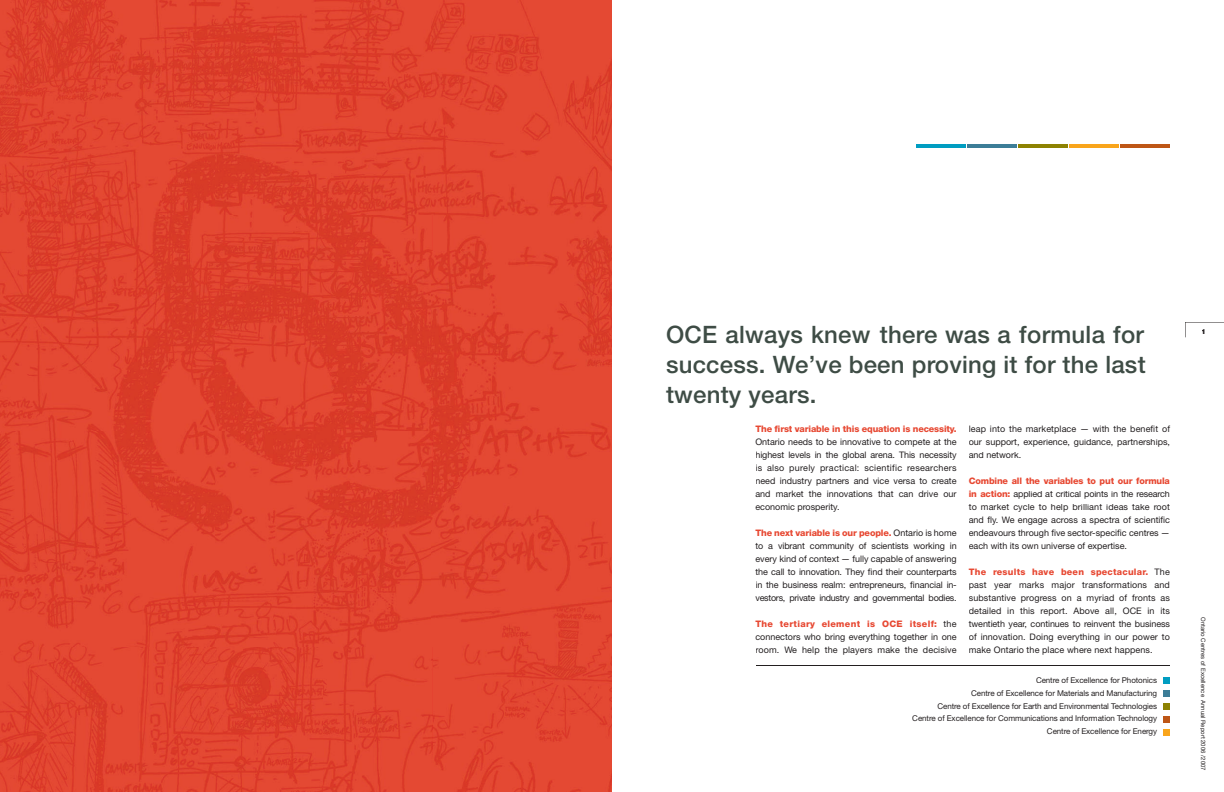
<style>
.page{position:relative;width:1224px;height:792px;background:#fff}
.page>*{position:absolute;margin:0;border:0;box-sizing:border-box;transform-origin:0 0}
.t1{font:500 24px/30px "Helvetica Neue";letter-spacing:.01em;color:#3e4c45}
.t2{font:9px/13px "Helvetica Neue";color:#231f20;text-align:justify}
.t3{font:800 9px "Helvetica Neue";letter-spacing:-.015em;color:#e74832}
.t4{font:8px/12.9px "Helvetica Neue";letter-spacing:-.01em;color:#231f20;text-align:right}
.t5{font:900 7px "Helvetica Neue";color:#231f20}
.t6{font:6px "Helvetica Neue";color:#231f20}
.s1{font-weight:800;color:#e74832}
</style>
<div class="page">
<img style="left:0;top:0;width:612px;height:792px">
<svg style="left:1185px;top:322px;width:39px;height:15px"></svg>
<hr style="left:1120px;top:144px;width:50px;height:4px;background:#be5616">
<hr style="left:1069px;top:144px;width:50px;height:4px;background:#f9a51b">
<hr style="left:1018px;top:144px;width:50px;height:4px;background:#8d8202">
<hr style="left:967px;top:144px;width:50px;height:4px;background:#3c7d97">
<hr style="left:916px;top:144px;width:50px;height:4px;background:#009dc1">
<div style="left:1163px;top:677px;width:7px;height:7px;background:#009dc1"></div>
<div style="left:1163px;top:690px;width:7px;height:7px;background:#3c7d97"></div>
<div style="left:1163px;top:703px;width:7px;height:7px;background:#8d8202"></div>
<div style="left:1163px;top:716px;width:7px;height:7px;background:#be5616"></div>
<div style="left:1163px;top:729px;width:7px;height:6px;background:#f9a51b"></div>
<hr style="left:756px;top:665px;width:413px;height:1px;background:#231f20">
<h1 class="t1" style="left:666px;top:319px;width:479px">OCE always knew there was a formula for</h1>
<p class="t5" style="left:1201px;top:327px;width:6px">1</p>
<h1 class="t1" style="left:666px;top:349px;width:481px">success. We’ve been proving it for the last twenty years.</h1>
<p class="t3" style="left:755px;top:424px;width:203px">The first variable in this equation is necessity.</p>
<p class="t2" style="left:755px;top:435px;width:203px">Ontario needs to be innovative to compete at the highest levels in the global arena. This necessity is also purely practical: scientific researchers need industry partners and vice versa to create and market the innovations that can drive our economic prosperity.</p>
<p class="t2" style="left:755px;top:526px;width:203px"><span class="s1">The next variable is our people.</span> Ontario is home to a vibrant community of scientists working in every kind of context — fully capable of answering the call to innovation. They find their counterparts in the business realm: entrepreneurs, financial in&shy;vestors, private industry and governmental bodies.</p>
<p class="t2" style="left:755px;top:617px;width:203px"><span class="s1">The tertiary element is OCE itself:</span> the connectors who bring everything together in one room. We help the players make the decisive</p>
<p class="t2" style="left:969px;top:423px;width:203px">leap into the marketplace — with the benefit of our support, experience, guidance, partnerships, and network.</p>
<p class="t2" style="left:969px;top:475px;width:203px"><span class="s1">Combine all the variables to put our formula in action:</span> applied at critical points in the research to market cycle to help brilliant ideas take root and fly. We engage across a spectra of scientific endeavours through five sector-specific centres — each with its own universe of expertise.</p>
<p class="t2" style="left:969px;top:566px;width:203px"><span class="s1">The results have been spectacular.</span> The past year marks major transformations and substantive progress on a myriad of fronts as detailed in this report. Above all, OCE in its twentieth year, continues to reinvent the business of innovation. Doing everything in our power to make Ontario the place where next happens.</p>
<p class="t4" style="left:912px;top:673px;width:246px">Centre of Excellence for Photonics<br>Centre of Excellence for Materials and Manufacturing<br>Centre of Excellence for Earth and Environmental Technologies Centre of Excellence for Communications and Information Technology Centre of Excellence for Energy</p>
<p class="t6" style="left:1207px;top:617px;width:155px;rotate:90deg">Ontario Centres of Excellence Annual Report 2006 / 2007</p>
</div>
